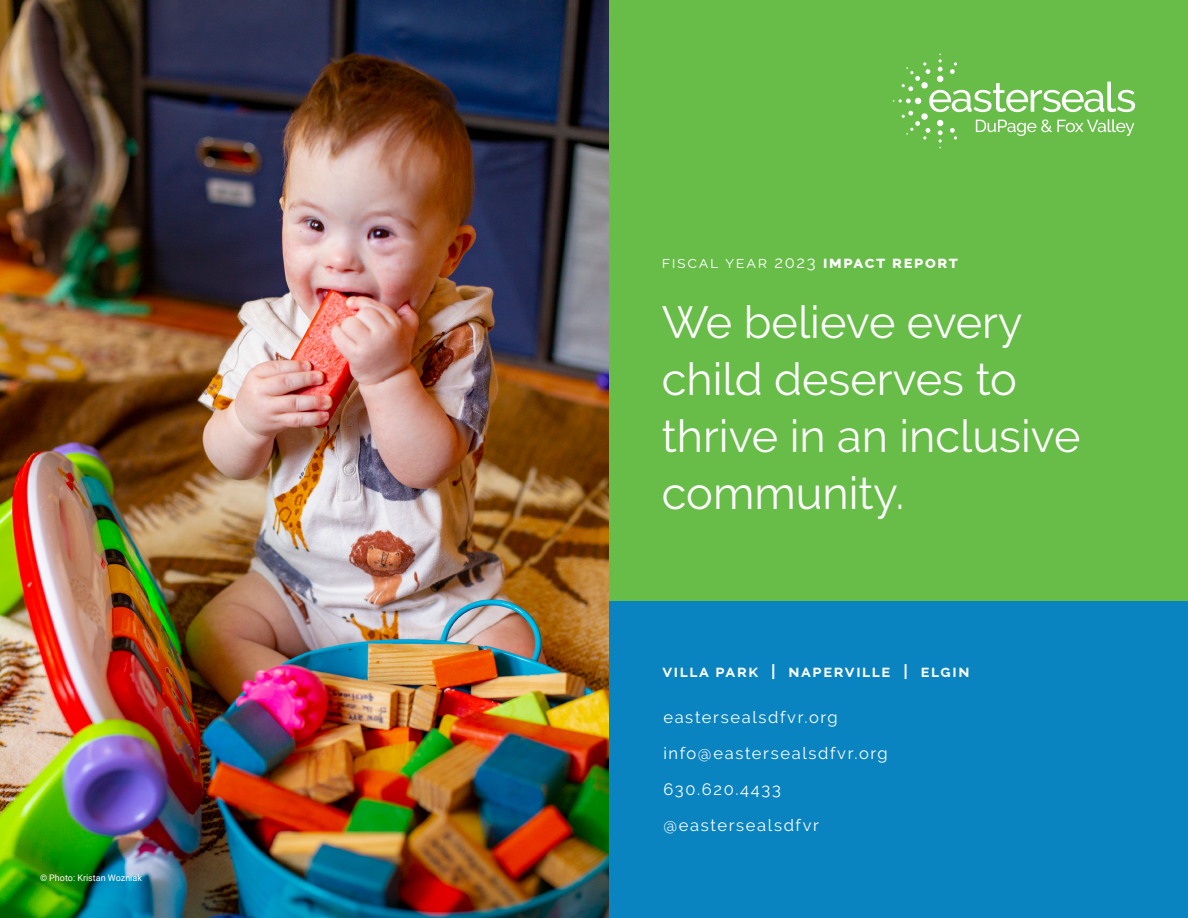
<style>
.page{position:relative;width:1188px;height:918px;background:#fff}
.page>*{position:absolute;margin:0;border:0;box-sizing:border-box;transform-origin:0 0}
.t1{font:45px/57px "Raleway";color:#fff}
.t2{font:16.5px/36px "Raleway";letter-spacing:.1em;color:#fff}
.t3{font:700 16.5px "Raleway";letter-spacing:.12em;color:#fff}
.t4{font:9px "Roboto";color:#fff}
.s1{font-weight:800}
</style>
<div class="page">
<img style="left:0;top:0;width:609px;height:918px">
<div style="left:609px;top:601px;width:579px;height:317px;background:#0a84c0"></div>
<div style="left:609px;top:0;width:579px;height:601px;background:#67bd47"></div>
<svg style="left:893px;top:54px;width:242px;height:94px"></svg>
<p class="t4" style="left:40px;top:872px;width:103px">© Photo: Kristan Wozniak</p>
<p class="t2" style="left:662px;top:244px;width:298px">fiscal year 2023 <span class="s1">impact report</span></p>
<h1 class="t1" style="left:662px;top:293px;width:420px">We believe every child deserves to thrive in an inclusive community.</h1>
<p class="t3" style="left:662px;top:659px;width:309px">villa park | naperville | elgin</p>
<p class="t2" style="left:663px;top:699px;width:226px">eastersealsdfvr.org info@eastersealsdfvr.org<br>630.620.4433 @eastersealsdfvr</p>
</div>
